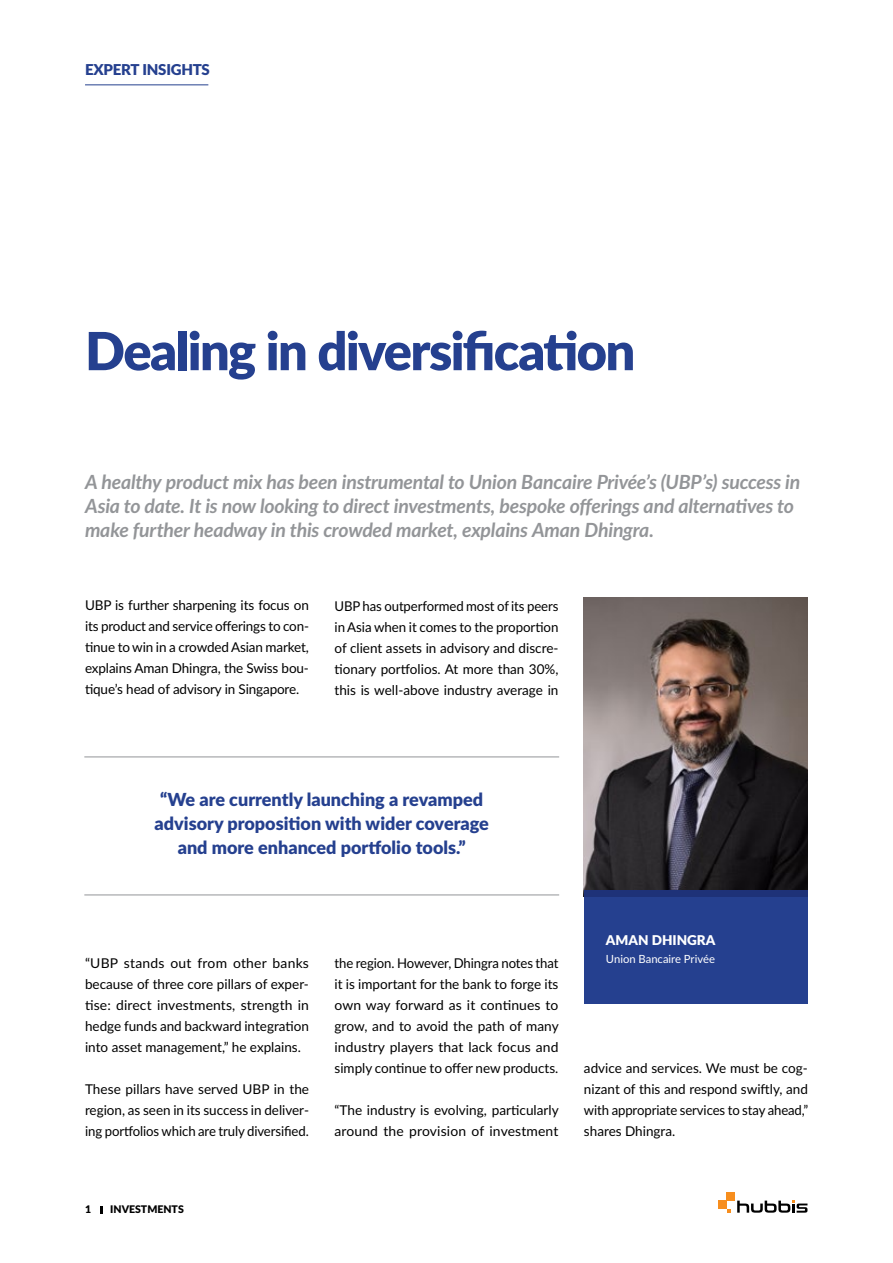
<style>
.page{position:relative;width:893px;height:1263px;background:#fff}
.page>*{position:absolute;margin:0;border:0;box-sizing:border-box;transform-origin:0 0}
.t1{font:900 52.5px "Lato";letter-spacing:-.035em;color:#25408f}
.t2{font:italic 700 19.5px/24px "Lato";letter-spacing:-.01em;color:#939598}
.t3{font:900 18px/24px "Lato";color:#25408f;text-align:center}
.t4{font:900 15px "Lato";letter-spacing:-.015em;color:#25408f}
.t5{font:13.5px/21px "Lato";color:#000;text-align:justify}
.t6{font:900 13.5px "Lato";color:#fff}
.t7{font:11.25px "Lato";color:#fff}
.t8{font:900 10.5px "Lato";color:#000}
</style>
<div class="page">
<hr style="left:85px;top:84px;width:123px;height:1px;background:#25408f">
<svg style="left:101px;top:1206px;width:2px;height:7px"></svg>
<div style="left:584px;top:890px;width:224px;height:114px;background:#25408f"></div>
<img style="left:584px;top:597px;width:224px;height:293px">
<div style="left:584px;top:890px;width:224px;height:7px;background:#1e3278"></div>
<svg style="left:737px;top:1200px;width:70px;height:13px"></svg>
<div style="left:727px;top:1192px;width:8px;height:8px;background:#f78e1e"></div>
<div style="left:718px;top:1200px;width:9px;height:9px;background:#f78e1e"></div>
<hr style="left:84px;top:757px;width:475px;height:1px;background:#939598">
<hr style="left:84px;top:895px;width:475px;height:1px;background:#939598">
<p class="t4" style="left:85px;top:58px;width:126px">EXPERT INSIGHTS</p>
<h1 class="t1" style="left:85px;top:312px;width:552px">Dealing in diversification</h1>
<p class="t2" style="left:85px;top:469px;width:717px">A healthy product mix has been instrumental to Union Bancaire Privée’s (UBP’s) success in<br>Asia to date. It is now looking to direct investments, bespoke offerings and alternatives to make further headway in this crowded market, explains Aman Dhingra.</p>
<p class="t5" style="left:85px;top:594px;width:225px">UBP is further sharpening its focus on its product and service offerings to con&shy;tinue to win in a crowded Asian market, explains Aman Dhingra, the Swiss bou&shy;tique’s head of advisory in Singapore.</p>
<p class="t5" style="left:334px;top:595px;width:225px">UBP has outperformed most of its peers in Asia when it comes to the proportion of client assets in advisory and discre&shy;tionary portfolios. At more than 30%, this is well-above industry average in</p>
<h3 class="t3" style="left:155px;top:787px;width:336px">“We are currently launching a revamped advisory proposition with wider coverage and more enhanced portfolio tools.”</h3>
<p class="t5" style="left:85px;top:952px;width:226px">“UBP stands out from other banks because of three core pillars of exper&shy;tise: direct investments, strength in hedge funds and backward integration into asset management,” he explains.</p>
<p class="t5" style="left:85px;top:1078px;width:226px">These pillars have served UBP in the region, as seen in its success in deliver&shy;ing portfolios which are truly diversified.</p>
<p class="t5" style="left:334px;top:952px;width:226px">the region. However, Dhingra notes that it is important for the bank to forge its own way forward as it continues to grow, and to avoid the path of many industry players that lack focus and simply continue to offer new products.</p>
<p class="t5" style="left:334px;top:1099px;width:226px">“The industry is evolving, particularly around the provision of investment</p>
<p class="t6" style="left:606px;top:930px;width:111px">AMAN DHINGRA</p>
<p class="t7" style="left:606px;top:951px;width:110px">Union Bancaire Privée</p>
<p class="t5" style="left:584px;top:1057px;width:226px">advice and services. We must be cog&shy;nizant of this and respond swiftly, and with appropriate services to stay ahead,” shares Dhingra.</p>
<p class="t8" style="left:85px;top:1201px;width:8px">1</p>
<p class="t8" style="left:110px;top:1201px;width:75px">INVESTMENTS</p>
</div>
